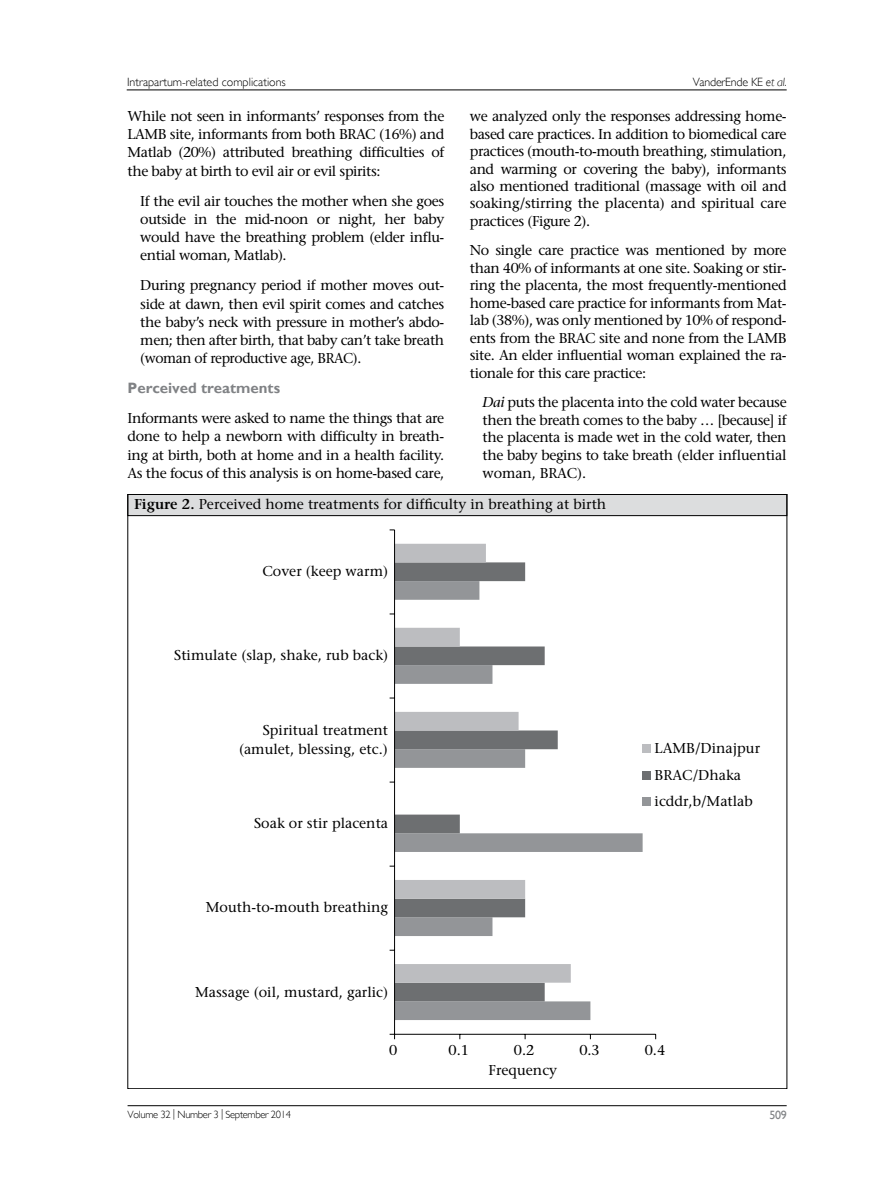
<style>
.page{position:relative;width:893px;height:1191px;background:#fff}
.page>*{position:absolute;margin:0;border:0;box-sizing:border-box;transform-origin:0 0}
.t1{font:700 15px "Gill Sans";color:#808285}
.t2{font:500 14.25px/18.1px "Stone Serif Std";letter-spacing:-.01em;color:#000;text-align:justify}
.t3{font:300 12px "Gill Sans";color:#000}
.t4{font:300 12px "Gill Sans";letter-spacing:-.02em;color:#000}
.t5{font:12px "Gill Sans";color:#808285}
.t6{font:300 10.5px "Gill Sans";letter-spacing:-.03em;color:#000}
.s1{font-style:italic}
.s2{font-weight:600}
</style>
<div class="page">
<hr style="left:127px;top:90px;width:660px;height:1px;background:#000">
<hr style="left:128px;top:1105px;width:659px;height:1px;background:#000">
<div style="left:128px;top:494px;width:659px;height:21px;background:#dcddde"></div>
<div style="left:128px;top:494px;width:659px;height:22px;border:1px solid #000"></div>
<svg style="left:395px;top:779px;width:248px;height:241px"></svg>
<svg style="left:395px;top:982px;width:163px;height:19px;background:#7c7e80"></svg>
<svg style="left:395px;top:544px;width:176px;height:438px"></svg>
<div style="left:642px;top:744px;width:9px;height:9px;background:#bcbdc0"></div>
<div style="left:642px;top:770px;width:9px;height:9px;background:#6d6f71"></div>
<div style="left:642px;top:797px;width:9px;height:9px;background:#939598"></div>
<hr style="left:394px;top:530px;width:1px;height:504px;background:#000">
<hr style="left:395px;top:1034px;width:261px;height:1px;background:#000">
<p class="t3" style="left:127px;top:75px;width:160px">Intrapartum-related complications</p>
<p class="t4" style="left:693px;top:75px;width:95px">VanderEnde KE <span class="s1">et al.</span></p>
<p class="t2" style="left:128px;top:107px;width:318px">While not seen in informants’ responses from the LAMB site, informants from both BRAC (16%) and Matlab (20%) attributed breathing difficulties of the baby at birth to evil air or evil spirits:</p>
<p class="t2" style="left:140px;top:192px;width:306px">If the evil air touches the mother when she goes outside in the mid-noon or night, her baby would have the breathing problem (elder influ&shy;ential woman, Matlab).</p>
<p class="t2" style="left:140px;top:276px;width:306px">During pregnancy period if mother moves out&shy;side at dawn, then evil spirit comes and catches the baby’s neck with pressure in mother’s abdo&shy;men; then after birth, that baby can’t take breath (woman of reproductive age, BRAC).</p>
<p class="t1" style="left:128px;top:379px;width:154px">Perceived treatments</p>
<p class="t2" style="left:128px;top:409px;width:318px">Informants were asked to name the things that are done to help a newborn with difficulty in breath&shy;ing at birth, both at home and in a health facility.<br>As the focus of this analysis is on home-based care,</p>
<p class="t2" style="left:470px;top:107px;width:318px;line-height:17.4px">we analyzed only the responses addressing home&shy;based care practices. In addition to biomedical care practices (mouth-to-mouth breathing, stimulation, and warming or covering the baby), informants also mentioned traditional (massage with oil and soaking/stirring the placenta) and spiritual care practices (Figure 2).</p>
<p class="t2" style="left:470px;top:242px;width:318px;line-height:17.4px">No single care practice was mentioned by more than 40% of informants at one site. Soaking or stir&shy;ring the placenta, the most frequently-mentioned home-based care practice for informants from Mat&shy;lab (38%), was only mentioned by 10% of respond&shy;ents from the BRAC site and none from the LAMB site. An elder influential woman explained the ra&shy;tionale for this care practice:</p>
<p class="t2" style="left:483px;top:393px;width:306px;line-height:17.5px"><span class="s1">Dai</span> puts the placenta into the cold water because then the breath comes to the baby … [because] if the placenta is made wet in the cold water, then the baby begins to take breath (elder influential woman, BRAC).</p>
<p class="t2" style="left:134px;top:495px;width:474px"><span class="s2">Figure 2.</span> Perceived home treatments for difficulty in breathing at birth</p>
<p class="t2" style="left:262px;top:562px;width:127px">Cover (keep warm)</p>
<p class="t2" style="left:174px;top:646px;width:215px">Stimulate (slap, shake, rub back)</p>
<p class="t2" style="left:239px;top:720px;width:151px;line-height:19.2px;text-align:right">Spiritual treatment (amulet, blessing, etc.)</p>
<p class="t2" style="left:254px;top:814px;width:136px">Soak or stir placenta</p>
<p class="t2" style="left:206px;top:898px;width:184px">Mouth-to-mouth breathing</p>
<p class="t2" style="left:195px;top:982px;width:195px">Massage (oil, mustard, garlic)</p>
<p class="t2" style="left:655px;top:735px;width:107px;line-height:26.4px;text-align:left">LAMB/Dinajpur<br>BRAC/Dhaka icddr,b/Matlab</p>
<p class="t2" style="left:389px;top:1041px;width:10px">0</p>
<p class="t2" style="left:448px;top:1041px;width:22px">0.1</p>
<p class="t2" style="left:514px;top:1041px;width:22px">0.2</p>
<p class="t2" style="left:579px;top:1041px;width:22px">0.3</p>
<p class="t2" style="left:645px;top:1041px;width:22px">0.4</p>
<p class="t2" style="left:489px;top:1061px;width:70px">Frequency</p>
<p class="t6" style="left:128px;top:1108px;width:165px">Volume 32 | Number 3 | September 2014</p>
<p class="t5" style="left:769px;top:1107px;width:19px">509</p>
</div>
